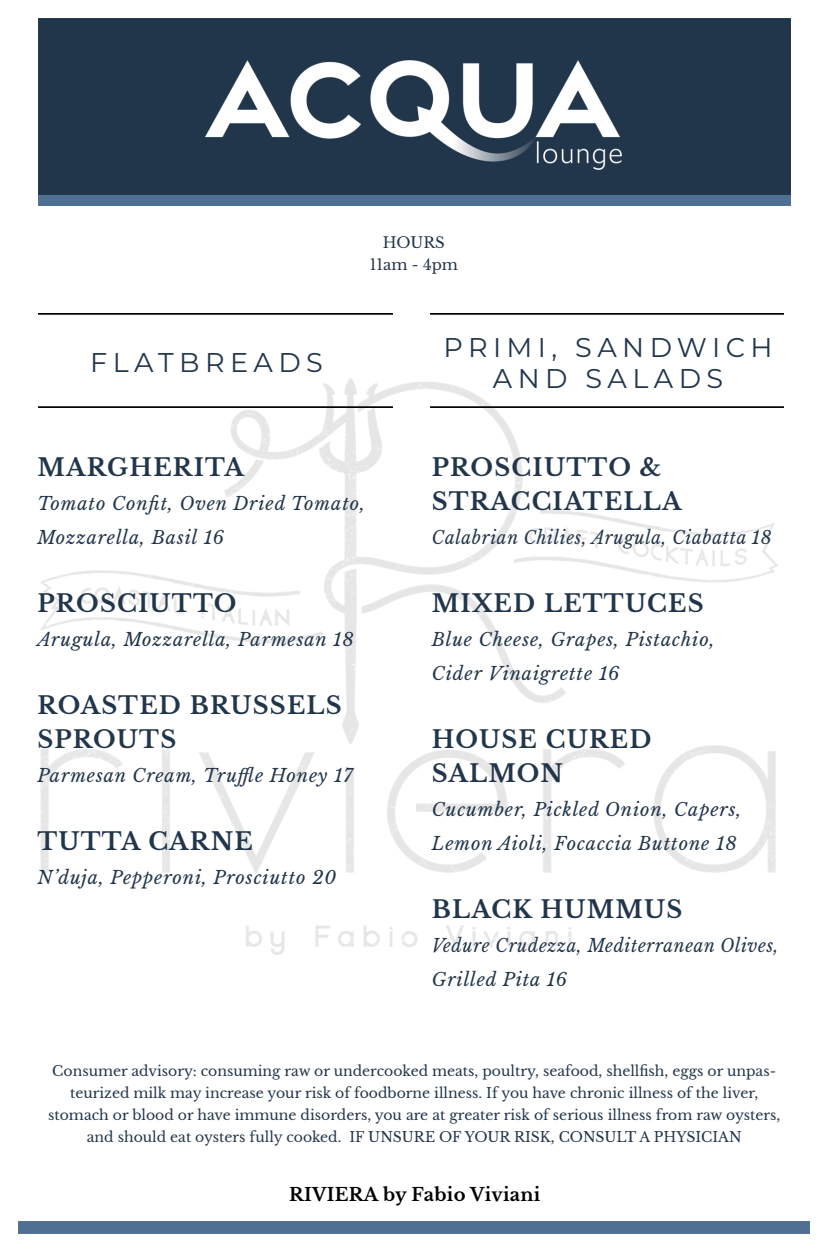
<style>
.page{position:relative;width:828px;height:1260px;background:#fff}
.page>*{position:absolute;margin:0;border:0;box-sizing:border-box;transform-origin:0 0}
.t1{font:27px/31.2px "Montserrat";letter-spacing:.2em;color:#22364b;text-align:center}
.t2{font:700 24px/34px "Libre Baskerville";letter-spacing:.05em;color:#22364b}
.t3{font:italic 18px/34px "Libre Baskerville";letter-spacing:.05em;color:#22364b}
.t4{font:italic 18px/34px "Libre Baskerville";letter-spacing:.05em;color:#22364b;scale:.95 1}
.t5{font:700 18px "Libre Baskerville";letter-spacing:.015em;color:#000}
.t6{font:15px/22px "Libre Baskerville";color:#22364b;text-align:center}
.t7{font:14px/22px "Libre Baskerville";color:#22364b;text-align:center}
</style>
<div class="page">
<img style="left:40px;top:382px;width:737px;height:573px">
<img style="left:38px;top:18px;width:752px;height:187px">
<img style="left:205px;top:61px;width:417px;height:109px">
<div style="left:18px;top:1221px;width:792px;height:12px;background:#507093"></div>
<img style="left:430px;top:313px;width:354px;height:95px">
<img style="left:38px;top:313px;width:354px;height:95px">
<h1 class="t1" style="left:90px;top:346px;width:234px">FLATBREADS</h1>
<p class="t6" style="left:370px;top:231px;width:90px">HOURS<br>11am - 4pm</p>
<h1 class="t1" style="left:443px;top:331px;width:331px">PRIMI, SANDWICH<br>AND SALADS</h1>
<h2 class="t2" style="left:37px;top:451px;width:208px">MARGHERITA</h2>
<p class="t3" style="left:37px;top:487px;width:329px">Tomato Confit, Oven Dried Tomato,<br>Mozzarella, Basil 16</p>
<h2 class="t2" style="left:37px;top:587px;width:201px">PROSCIUTTO</h2>
<p class="t3" style="left:37px;top:623px;width:318px">Arugula, Mozzarella, Parmesan 18</p>
<h2 class="t2" style="left:37px;top:689px;width:306px">ROASTED BRUSSELS<br>SPROUTS</h2>
<p class="t3" style="left:37px;top:759px;width:317px">Parmesan Cream, Truffle Honey 17</p>
<h2 class="t2" style="left:37px;top:825px;width:217px">TUTTA CARNE</h2>
<p class="t3" style="left:37px;top:861px;width:300px">N’duja, Pepperoni, Prosciutto 20</p>
<h2 class="t2" style="left:432px;top:451px;width:251px">PROSCIUTTO &amp;<br>STRACCIATELLA</h2>
<p class="t4" style="left:432px;top:521px;width:359px">Calabrian Chilies, Arugula, Ciabatta 18</p>
<h2 class="t2" style="left:432px;top:587px;width:273px">MIXED LETTUCES</h2>
<p class="t3" style="left:432px;top:623px;width:284px">Blue Cheese, Grapes, Pistachio,<br>Cider Vinaigrette 16</p>
<h2 class="t2" style="left:432px;top:723px;width:221px">HOUSE CURED<br>SALMON</h2>
<p class="t3" style="left:432px;top:793px;width:311px">Cucumber, Pickled Onion, Capers,<br>Lemon Aioli, Focaccia Buttone 18</p>
<h2 class="t2" style="left:432px;top:893px;width:252px">BLACK HUMMUS</h2>
<p class="t4" style="left:432px;top:929px;width:366px">Vedure Crudezza, Mediterranean Olives,<br>Grilled Pita 16</p>
<p class="t7" style="left:48px;top:1060px;width:734px">Consumer advisory: consuming raw or undercooked meats, poultry, seafood, shellfish, eggs or unpas&shy;teurized milk may increase your risk of foodborne illness. If you have chronic illness of the liver, stomach or blood or have immune disorders, you are at greater risk of serious illness from raw oysters, and should eat oysters fully cooked. IF UNSURE OF YOUR RISK, CONSULT A PHYSICIAN</p>
<p class="t5" style="left:289px;top:1184px;width:253px">RIVIERA by Fabio Viviani</p>
</div>
